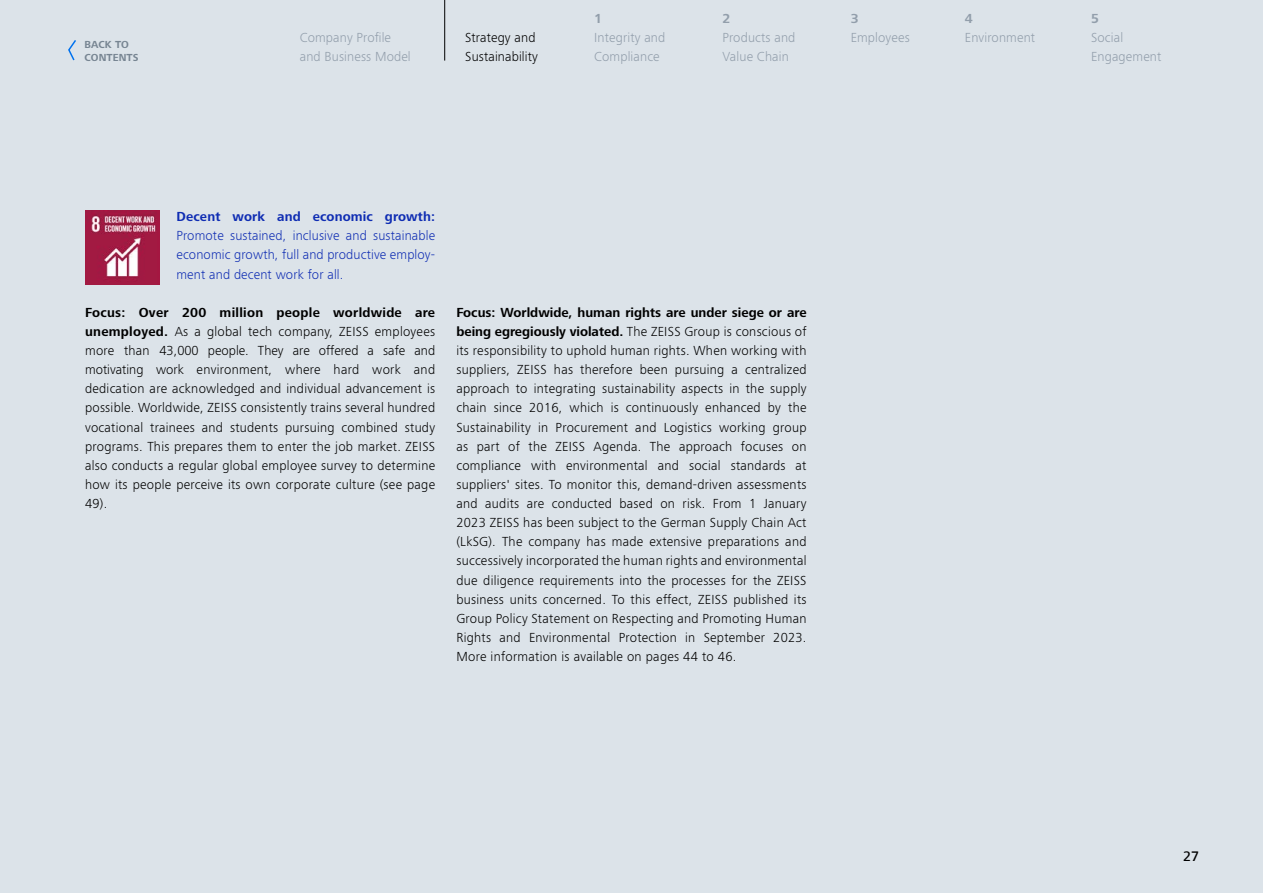
<style>
.page{position:relative;width:1263px;height:893px;background:#dce3e9}
.page>*{position:absolute;margin:0;border:0;box-sizing:border-box;transform-origin:0 0}
.t1{font:500 14.25px "ZEISS Frutiger Next W1 G";color:#000}
.t2{font:300 13.5px/19.2px "ZEISS Frutiger Next W1 G";letter-spacing:.02em;color:#000;text-align:justify}
.t3{font:300 13.5px/19.2px "ZEISS Frutiger Next W1 G";letter-spacing:.01em;color:#929eab}
.t4{font:300 13.5px/19.2px "ZEISS Frutiger Next W1 G";letter-spacing:.01em;color:#0f2db3;text-align:justify}
.t5{font:700 13.5px "ZEISS Frutiger Next W1 G";letter-spacing:.01em;color:#0f2db3}
.t6{font:700 13.5px "ZEISS Frutiger Next W1 G";color:#929eab}
.t7{font:700 10.5px/13.5px "ZEISS Frutiger Next W1 G";letter-spacing:.01em;color:#778592}
.s1{font-weight:700}
</style>
<div class="page">
<img style="left:85px;top:210px;width:74px;height:75px">
<hr style="left:444px;top:0;width:1px;height:61px;background:#000">
<svg style="left:68px;top:40px;width:8px;height:21px"></svg>
<p class="t7" style="left:85px;top:37px;width:56px">BACK TO<br>CONTENTS</p>
<p class="t3" style="left:300px;top:28px;width:112px">Company Profile and Business Model</p>
<p class="t2" style="left:465px;top:28px;width:74px">Strategy and<br>Sustainability</p>
<p class="t6" style="left:594px;top:9px;width:9px">1</p>
<p class="t3" style="left:594px;top:28px;width:73px">Integrity and<br>Compliance</p>
<p class="t6" style="left:722px;top:9px;width:9px">2</p>
<p class="t3" style="left:722px;top:28px;width:74px">Products and<br>Value Chain</p>
<p class="t6" style="left:851px;top:9px;width:9px">3</p>
<p class="t3" style="left:851px;top:28px;width:61px">Employees</p>
<p class="t6" style="left:965px;top:9px;width:9px">4</p>
<p class="t3" style="left:965px;top:28px;width:72px">Environment</p>
<p class="t6" style="left:1091px;top:9px;width:9px">5</p>
<p class="t3" style="left:1091px;top:28px;width:72px">Social<br>Engagement</p>
<p class="t5" style="left:176px;top:207px;width:260px">Decent work and economic growth:</p>
<p class="t4" style="left:176px;top:225px;width:260px">Promote sustained, inclusive and sustainable economic growth, full and productive employ&shy;ment and decent work for all.</p>
<p class="t2" style="left:85px;top:302px;width:352px"><span class="s1">Focus: Over 200 million people worldwide are unemployed.</span> As a global tech company, ZEISS employees more than 43,000 people. They are offered a safe and motivating work environment, where hard work and dedication are acknowledged and individual advancement is possible. Worldwide, ZEISS consistently trains several hundred vocational trainees and students pursuing combined study programs. This prepares them to enter the job market. ZEISS also conducts a regular global employee survey to determine how its people perceive its own corporate culture (see page 49).</p>
<p class="t2" style="left:456px;top:302px;width:352px"><span class="s1">Focus: Worldwide, human rights are under siege or are being egregiously violated.</span> The ZEISS Group is conscious of its responsibility to uphold human rights. When working with suppliers, ZEISS has therefore been pursuing a centralized approach to integrating sustainability aspects in the supply chain since 2016, which is continuously enhanced by the Sustainability in Procurement and Logistics working group as part of the ZEISS Agenda. The approach focuses on compliance with environmental and social standards at suppliers' sites. To monitor this, demand-driven assessments and audits are conducted based on risk. From 1 January 2023 ZEISS has been subject to the German Supply Chain Act (LkSG). The company has made extensive preparations and successively incorporated the human rights and environmental due diligence requirements into the processes for the ZEISS business units concerned. To this effect, ZEISS published its Group Policy Statement on Respecting and Promoting Human Rights and Environmental Protection in September 2023.<br>More information is available on pages 44 to 46.</p>
<p class="t1" style="left:1183px;top:846px;width:18px">27</p>
</div>
